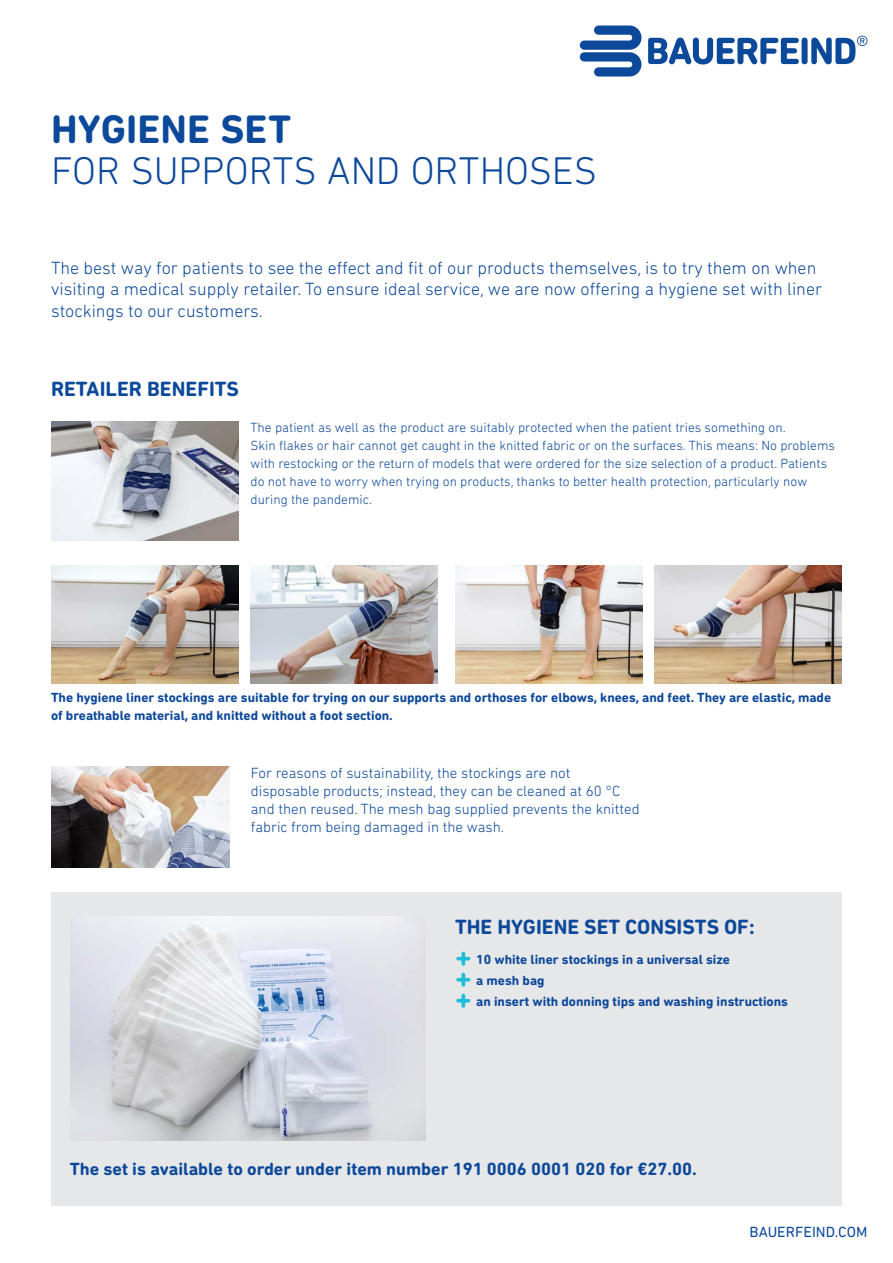
<style>
.page{position:relative;width:893px;height:1263px;background:#fff}
.page>*{position:absolute;margin:0;border:0;box-sizing:border-box;transform-origin:0 0}
.t1{font:700 40.5px "DIN Next Rounded LT Pro";letter-spacing:.005em;color:#0d499a}
.t2{font:300 39.3px "DIN Next Rounded LT Pro";color:#0d499a}
.t3{font:700 30px "DIN Next Rounded LT Pro";color:#1cbed7}
.t4{font:700 21px "DIN Next Rounded LT Pro";color:#0d499a}
.t5{font:300 18px/21.6px "DIN Next Rounded LT Pro";color:#0d499a}
.t6{font:700 18px "DIN Next Rounded LT Pro";color:#0d499a}
.t7{font:300 15px/18px "DIN Next Rounded LT Pro";color:#0d499a}
.t8{font:15px "DIN Next Rounded LT Pro";letter-spacing:.005em;color:#0d499a}
.t9{font:300 13.5px/18px "DIN Next Rounded LT Pro";color:#0d499a}
.t10{font:700 13.5px/18px "DIN Next Rounded LT Pro";color:#0d499a}
</style>
<div class="page">
<div style="left:51px;top:891px;width:791px;height:314px;background:#e6e7e9"></div>
<div style="left:801px;top:38px;width:7px;height:26px;background:#0d499a;border-radius:3px"></div>
<svg style="left:648px;top:38px;width:151px;height:26px"></svg>
<svg style="left:811px;top:36px;width:56px;height:28px"></svg>
<svg style="left:580px;top:26px;width:61px;height:51px"></svg>
<img style="left:71px;top:916px;width:354px;height:225px">
<img style="left:51px;top:565px;width:187px;height:118px">
<img style="left:51px;top:422px;width:187px;height:118px">
<img style="left:251px;top:565px;width:187px;height:118px">
<img style="left:455px;top:565px;width:187px;height:118px">
<img style="left:655px;top:565px;width:187px;height:118px">
<img style="left:51px;top:767px;width:179px;height:100px">
<h1 class="t1" style="left:51px;top:106px;width:242px">HYGIENE SET</h1>
<h2 class="t2" style="left:51px;top:148px;width:548px">FOR SUPPORTS AND ORTHOSES</h2>
<h3 class="t5" style="left:51px;top:257px;width:773px">The best way for patients to see the effect and fit of our products themselves, is to try them on when visiting a medical supply retailer. To ensure ideal service, we are now offering a hygiene set with liner stockings to our customers.</h3>
<h3 class="t4" style="left:51px;top:377px;width:190px">RETAILER BENEFITS</h3>
<p class="t9" style="left:251px;top:418px;width:586px">The patient as well as the product are suitably protected when the patient tries something on.<br>Skin flakes or hair cannot get caught in the knitted fabric or on the surfaces. This means: No problems with restocking or the return of models that were ordered for the size selection of a product. Patients do not have to worry when trying on products, thanks to better health protection, particularly now during the pandemic.</p>
<p class="t10" style="left:51px;top:688px;width:782px">The hygiene liner stockings are suitable for trying on our supports and orthoses for elbows, knees, and feet. They are elastic, made of breathable material, and knitted without a foot section.</p>
<p class="t7" style="left:251px;top:764px;width:390px">For reasons of sustainability, the stockings are not disposable products; instead, they can be cleaned at 60 °C and then reused. The mesh bag supplied prevents the knitted fabric from being damaged in the wash.</p>
<h3 class="t4" style="left:455px;top:915px;width:301px">THE HYGIENE SET CONSISTS OF:</h3>
<h3 class="t3" style="left:455px;top:939px;width:18px">+</h3>
<p class="t10" style="left:476px;top:950px;width:255px">10 white liner stockings in a universal size</p>
<h3 class="t3" style="left:455px;top:960px;width:18px">+</h3>
<p class="t10" style="left:476px;top:971px;width:70px">a mesh bag</p>
<h3 class="t3" style="left:455px;top:981px;width:18px">+</h3>
<p class="t10" style="left:476px;top:992px;width:313px">an insert with donning tips and washing instructions</p>
<h3 class="t6" style="left:70px;top:1159px;width:628px">The set is available to order under item number 191 0006 0001 020 for €27.00.</h3>
<p class="t8" style="left:749px;top:1224px;width:120px">BAUERFEIND.COM</p>
</div>
